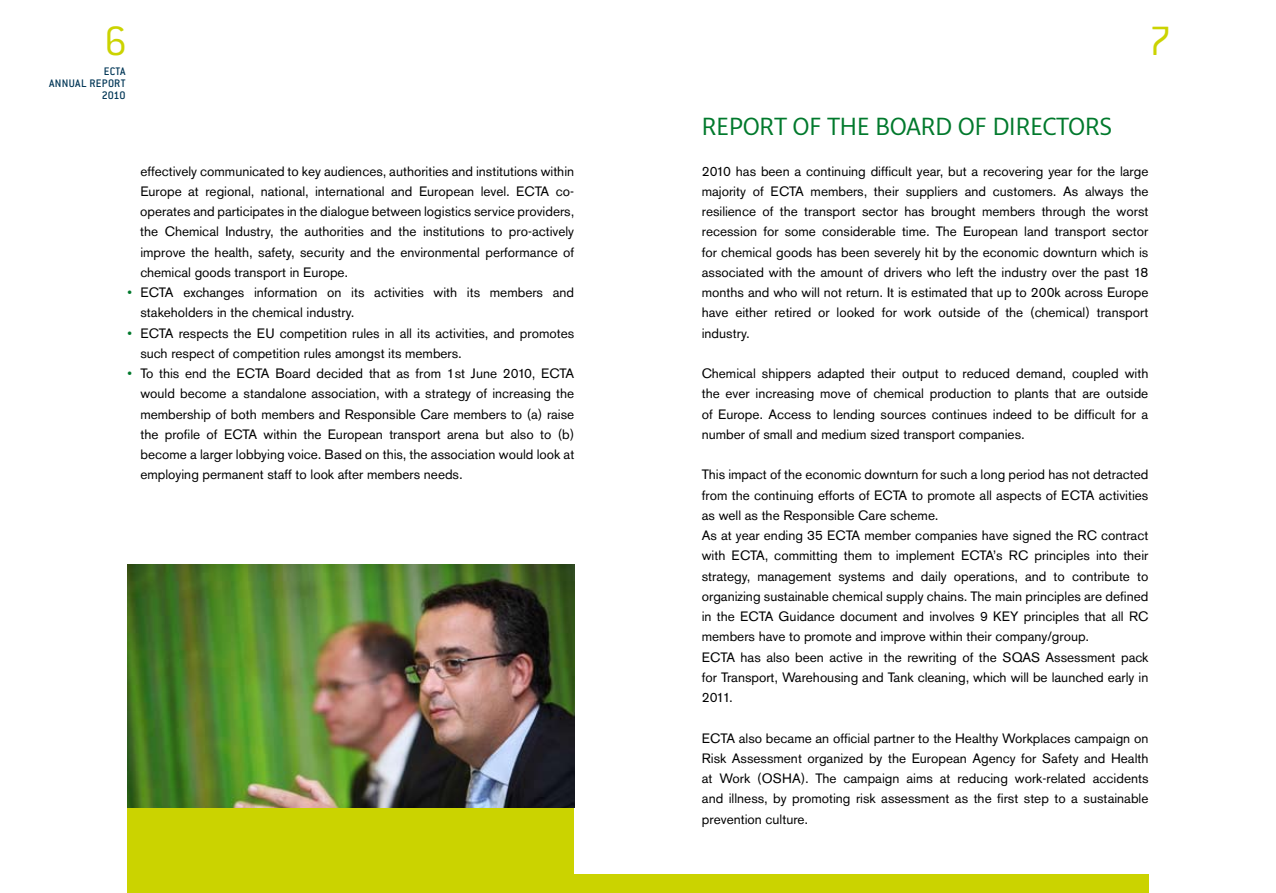
<style>
.page{position:relative;width:1276px;height:893px;background:#fff}
.page>*{position:absolute;margin:0;border:0;box-sizing:border-box;transform-origin:0 0}
.t1{font:300 45px "Conduit ITC";color:#cbd300}
.t2{font:24px "Fresco Sans LF";color:#00792c}
.t3{font:13.5px/20.2px "Standard Grotesk BSK";color:#000;text-align:justify}
.t4{font:500 12px/12px "Conduit ITC";letter-spacing:.02em;color:#003656;text-align:right}
.s1{color:#00792c}
</style>
<div class="page">
<div style="left:128px;top:875px;width:510px;height:18px;background:#cbd300"></div>
<div style="left:638px;top:875px;width:510px;height:18px;background:#cbd300"></div>
<div style="left:128px;top:670px;width:446px;height:223px;background:#cbd300"></div>
<img style="left:128px;top:564px;width:446px;height:244px">
<h1 class="t1" style="left:105px;top:16px;width:24px">6</h1>
<h1 class="t1" style="left:1148px;top:16px;width:24px">7</h1>
<p class="t4" style="left:49px;top:66px;width:78px">ECTA<br>ANNUAL REPORT<br>2010</p>
<p class="t3" style="left:140px;top:161px;width:435px">effectively communicated to key audiences, authorities and institutions within Europe at regional, national, international and European level. ECTA co&shy;operates and participates in the dialogue between logistics service providers, the Chemical Industry, the authorities and the institutions to pro-actively improve the health, safety, security and the environmental performance of chemical goods transport in Europe.</p>
<p class="t3" style="left:140px;top:282px;width:435px;text-indent:-13px"><span class="s1">•</span> ECTA exchanges information on its activities with its members and stakeholders in the chemical industry.</p>
<p class="t3" style="left:140px;top:323px;width:435px;text-indent:-13px"><span class="s1">•</span> ECTA respects the EU competition rules in all its activities, and promotes such respect of competition rules amongst its members.</p>
<p class="t3" style="left:140px;top:363px;width:435px;text-indent:-13px"><span class="s1">•</span> To this end the ECTA Board decided that as from 1st June 2010, ECTA would become a standalone association, with a strategy of increasing the membership of both members and Responsible Care members to (a) raise the profile of ECTA within the European transport arena but also to (b) become a larger lobbying voice. Based on this, the association would look at employing permanent staff to look after members needs.</p>
<h2 class="t2" style="left:702px;top:112px;width:412px">REPORT OF THE BOARD OF DIRECTORS</h2>
<p class="t3" style="left:702px;top:161px;width:448px">2010 has been a continuing difficult year, but a recovering year for the large majority of ECTA members, their suppliers and customers. As always the resilience of the transport sector has brought members through the worst recession for some considerable time. The European land transport sector for chemical goods has been severely hit by the economic downturn which is associated with the amount of drivers who left the industry over the past 18 months and who will not return. It is estimated that up to 200k across Europe have either retired or looked for work outside of the (chemical) transport industry.</p>
<p class="t3" style="left:702px;top:363px;width:448px">Chemical shippers adapted their output to reduced demand, coupled with the ever increasing move of chemical production to plants that are outside of Europe. Access to lending sources continues indeed to be difficult for a number of small and medium sized transport companies.</p>
<p class="t3" style="left:702px;top:464px;width:448px;text-align:left">This impact of the economic downturn for such a long period has not detracted from the continuing efforts of ECTA to promote all aspects of ECTA activities as well as the Responsible Care scheme.<br>As at year ending 35 ECTA member companies have signed the RC contract with ECTA, committing them to implement ECTA’s RC principles into their strategy, management systems and daily operations, and to contribute to organizing sustainable chemical supply chains. The main principles are defined in the ECTA Guidance document and involves 9 KEY principles that all RC members have to promote and improve within their company/group.<br>ECTA has also been active in the rewriting of the SQAS Assessment pack for Transport, Warehousing and Tank cleaning, which will be launched early in 2011.</p>
<p class="t3" style="left:702px;top:728px;width:448px">ECTA also became an official partner to the Healthy Workplaces campaign on Risk Assessment organized by the European Agency for Safety and Health at Work (OSHA). The campaign aims at reducing work-related accidents and illness, by promoting risk assessment as the first step to a sustainable prevention culture.</p>
</div>
